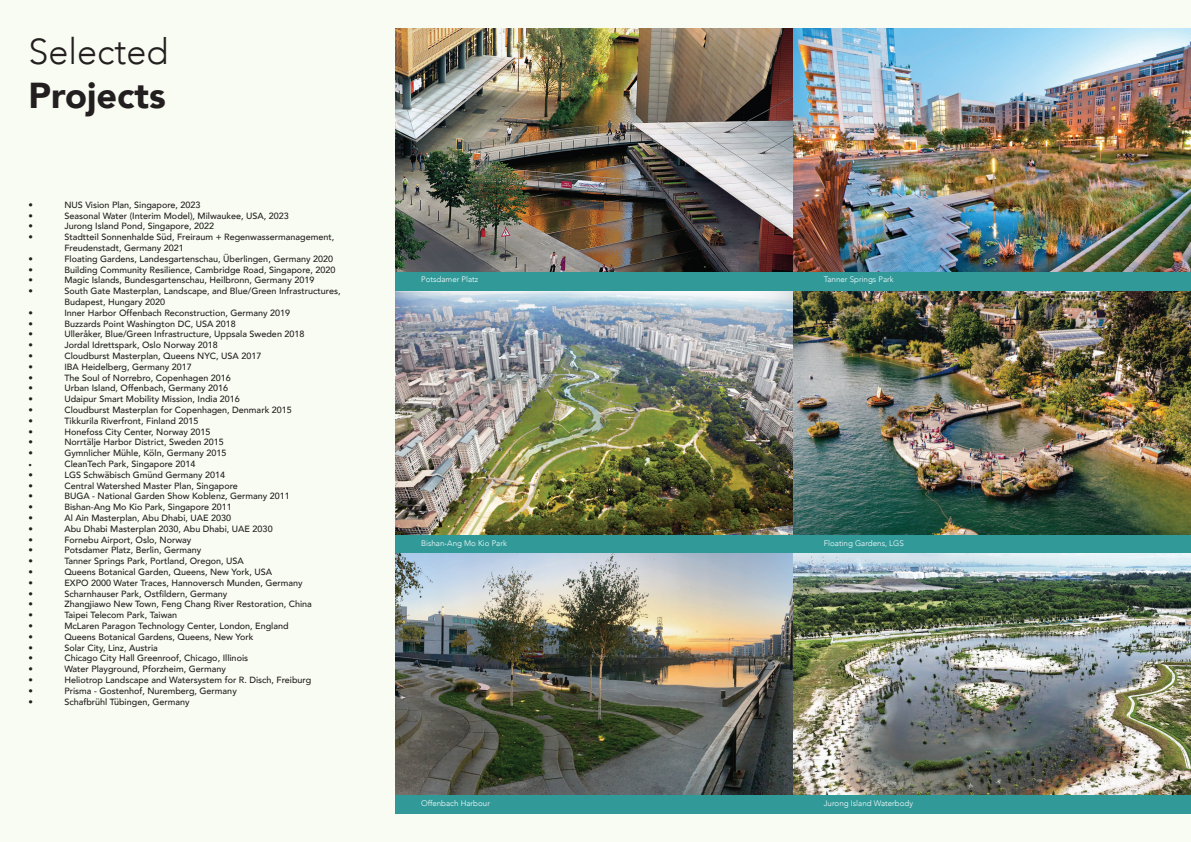
<style>
.page{position:relative;width:1191px;height:842px;background:#fff}
.page>*{position:absolute;margin:0;border:0;box-sizing:border-box;transform-origin:0 0}
.t1{font:300 36px "Avenir";color:#231f20}
.t2{font:900 36px "Avenir";color:#231f20}
.t3{font:500 9px/10.8px "Avenir";color:#231f20}
.t4{font:9px "Minion Pro";color:#231f20}
.t5{font:300 8px "Avenir";color:#fff}
</style>
<div class="page">
<div style="left:0;top:1px;width:1191px;height:841px;background:#f9fcf2"></div>
<img style="left:395px;top:28px;width:796px;height:767px">
<div style="left:395px;top:272px;width:796px;height:18px;background:#329999"></div>
<div style="left:395px;top:535px;width:796px;height:17px;background:#329999"></div>
<div style="left:395px;top:795px;width:796px;height:19px;background:#329999"></div>
<h1 class="t1" style="left:28px;top:31px;width:142px">Selected</h1>
<h1 class="t2" style="left:28px;top:64px;width:139px">Projects</h1>
<p class="t3" style="left:28px;top:199px;width:6px">•</p>
<p class="t3" style="left:64px;top:199px;width:138px">NUS Vision Plan, Singapore, 2023</p>
<p class="t3" style="left:28px;top:210px;width:6px">•</p>
<p class="t3" style="left:64px;top:210px;width:226px">Seasonal Water (Interim Model), Milwaukee, USA, 2023</p>
<p class="t3" style="left:28px;top:220px;width:6px">•</p>
<p class="t3" style="left:64px;top:220px;width:151px">Jurong Island Pond, Singapore, 2022</p>
<p class="t3" style="left:28px;top:231px;width:6px">•</p>
<p class="t3" style="left:64px;top:231px;width:271px">Stadtteil Sonnenhalde Süd, Freiraum + Regenwassermanagement,<br>Freudenstadt, Germany 2021</p>
<p class="t3" style="left:28px;top:253px;width:6px">•</p>
<p class="t3" style="left:64px;top:253px;width:270px">Floating Gardens, Landesgartenschau, Überlingen, Germany 2020</p>
<p class="t3" style="left:28px;top:264px;width:6px">•</p>
<p class="t3" style="left:64px;top:264px;width:273px">Building Community Resilience, Cambridge Road, Singapore, 2020</p>
<p class="t3" style="left:28px;top:274px;width:6px">•</p>
<p class="t3" style="left:64px;top:274px;width:251px">Magic Islands, Bundesgartenschau, Heilbronn, Germany 2019</p>
<p class="t3" style="left:28px;top:285px;width:6px">•</p>
<p class="t3" style="left:64px;top:285px;width:278px">South Gate Masterplan, Landscape, and Blue/Green Infrastructures,<br>Budapest, Hungary 2020</p>
<p class="t3" style="left:28px;top:307px;width:6px">•</p>
<p class="t3" style="left:64px;top:307px;width:227px">Inner Harbor Offenbach Reconstruction, Germany 2019</p>
<p class="t3" style="left:28px;top:318px;width:6px">•</p>
<p class="t3" style="left:64px;top:318px;width:173px">Buzzards Point Washington DC, USA 2018</p>
<p class="t3" style="left:28px;top:328px;width:6px">•</p>
<p class="t3" style="left:64px;top:328px;width:242px">Ulleråker, Blue/Green Infrastructure, Uppsala Sweden 2018</p>
<p class="t3" style="left:28px;top:339px;width:6px">•</p>
<p class="t3" style="left:64px;top:339px;width:155px">Jordal Idrettspark, Oslo Norway 2018</p>
<p class="t3" style="left:28px;top:350px;width:6px">•</p>
<p class="t3" style="left:64px;top:350px;width:199px">Cloudburst Masterplan, Queens NYC, USA 2017</p>
<p class="t3" style="left:28px;top:361px;width:6px">•</p>
<p class="t3" style="left:64px;top:361px;width:129px">IBA Heidelberg, Germany 2017</p>
<p class="t3" style="left:28px;top:372px;width:6px">•</p>
<p class="t3" style="left:64px;top:372px;width:168px">The Soul of Norrebro, Copenhagen 2016</p>
<p class="t3" style="left:28px;top:382px;width:6px">•</p>
<p class="t3" style="left:64px;top:382px;width:165px">Urban Island, Offenbach, Germany 2016</p>
<p class="t3" style="left:28px;top:393px;width:6px">•</p>
<p class="t3" style="left:64px;top:393px;width:177px">Udaipur Smart Mobility Mission, India 2016</p>
<p class="t3" style="left:28px;top:404px;width:6px">•</p>
<p class="t3" style="left:64px;top:404px;width:229px">Cloudburst Masterplan for Copenhagen, Denmark 2015</p>
<p class="t3" style="left:28px;top:415px;width:6px">•</p>
<p class="t3" style="left:64px;top:415px;width:136px">Tikkurila Riverfront, Finland 2015</p>
<p class="t3" style="left:28px;top:426px;width:6px">•</p>
<p class="t3" style="left:64px;top:426px;width:148px">Honefoss City Center, Norway 2015</p>
<p class="t3" style="left:28px;top:436px;width:6px">•</p>
<p class="t3" style="left:64px;top:436px;width:161px">Norrtälje Harbor District, Sweden 2015</p>
<p class="t3" style="left:28px;top:447px;width:6px">•</p>
<p class="t3" style="left:64px;top:447px;width:164px">Gymnlicher Mühle, Köln, Germany 2015</p>
<p class="t4" style="left:28px;top:458px;width:5px">•</p>
<p class="t3" style="left:64px;top:458px;width:133px">CleanTech Park, Singapore 2014</p>
<p class="t3" style="left:28px;top:469px;width:6px">•</p>
<p class="t3" style="left:64px;top:469px;width:162px">LGS Schwäbisch Gmünd Germany 2014</p>
<p class="t3" style="left:28px;top:480px;width:6px">•</p>
<p class="t3" style="left:64px;top:480px;width:175px">Central Watershed Master Plan, Singapore</p>
<p class="t3" style="left:28px;top:490px;width:6px">•</p>
<p class="t3" style="left:64px;top:490px;width:227px">BUGA - National Garden Show Koblenz, Germany 2011</p>
<p class="t3" style="left:28px;top:501px;width:6px">•</p>
<p class="t3" style="left:64px;top:501px;width:169px">Bishan-Ang Mo Kio Park, Singapore 2011</p>
<p class="t3" style="left:28px;top:512px;width:6px">•</p>
<p class="t3" style="left:64px;top:512px;width:168px">Al Ain Masterplan, Abu Dhabi, UAE 2030</p>
<p class="t3" style="left:28px;top:523px;width:6px">•</p>
<p class="t3" style="left:64px;top:523px;width:210px">Abu Dhabi Masterplan 2030, Abu Dhabi, UAE 2030</p>
<p class="t3" style="left:28px;top:534px;width:6px">•</p>
<p class="t3" style="left:64px;top:534px;width:129px">Fornebu Airport, Oslo, Norway</p>
<p class="t3" style="left:28px;top:544px;width:6px">•</p>
<p class="t3" style="left:64px;top:544px;width:138px">Potsdamer Platz, Berlin, Germany</p>
<p class="t3" style="left:28px;top:555px;width:6px">•</p>
<p class="t3" style="left:64px;top:555px;width:181px">Tanner Springs Park, Portland, Oregon, USA</p>
<p class="t3" style="left:28px;top:566px;width:6px">•</p>
<p class="t3" style="left:64px;top:566px;width:209px">Queens Botanical Garden, Queens, New York, USA</p>
<p class="t3" style="left:28px;top:577px;width:6px">•</p>
<p class="t3" style="left:64px;top:577px;width:240px">EXPO 2000 Water Traces, Hannoversch Munden, Germany</p>
<p class="t3" style="left:28px;top:588px;width:6px">•</p>
<p class="t3" style="left:64px;top:588px;width:164px">Scharnhauser Park, Ostfildern, Germany</p>
<p class="t3" style="left:28px;top:598px;width:6px">•</p>
<p class="t3" style="left:64px;top:598px;width:249px">Zhangjiawo New Town, Feng Chang River Restoration, China</p>
<p class="t3" style="left:28px;top:609px;width:6px">•</p>
<p class="t3" style="left:64px;top:609px;width:114px">Taipei Telecom Park, Taiwan</p>
<p class="t3" style="left:28px;top:620px;width:6px">•</p>
<p class="t3" style="left:64px;top:620px;width:226px">McLaren Paragon Technology Center, London, England</p>
<p class="t3" style="left:28px;top:631px;width:6px">•</p>
<p class="t3" style="left:64px;top:631px;width:191px">Queens Botanical Gardens, Queens, New York</p>
<p class="t3" style="left:28px;top:642px;width:6px">•</p>
<p class="t3" style="left:64px;top:642px;width:95px">Solar City, Linz, Austria</p>
<p class="t3" style="left:28px;top:652px;width:6px">•</p>
<p class="t3" style="left:64px;top:652px;width:185px">Chicago City Hall Greenroof, Chicago, Illinois</p>
<p class="t3" style="left:28px;top:663px;width:6px">•</p>
<p class="t3" style="left:64px;top:663px;width:163px">Water Playground, Pforzheim, Germany</p>
<p class="t3" style="left:28px;top:674px;width:6px">•</p>
<p class="t3" style="left:64px;top:674px;width:248px">Heliotrop Landscape and Watersystem for R. Disch, Freiburg</p>
<p class="t3" style="left:28px;top:685px;width:6px">•</p>
<p class="t3" style="left:64px;top:685px;width:174px">Prisma - Gostenhof, Nuremberg, Germany</p>
<p class="t3" style="left:28px;top:696px;width:6px">•</p>
<p class="t3" style="left:64px;top:696px;width:127px">Schafbrühl Tübingen, Germany</p>
<p class="t5" style="left:421px;top:275px;width:59px">Potsdamer Platz</p>
<p class="t5" style="left:421px;top:539px;width:87px">Bishan-Ang Mo Kio Park</p>
<p class="t5" style="left:421px;top:799px;width:70px">Offenbach Harbour</p>
<p class="t5" style="left:823px;top:275px;width:71px">Tanner Springs Park</p>
<p class="t5" style="left:823px;top:539px;width:82px">Floating Gardens, LGS</p>
<p class="t5" style="left:823px;top:799px;width:91px">Jurong Island Waterbody</p>
</div>
